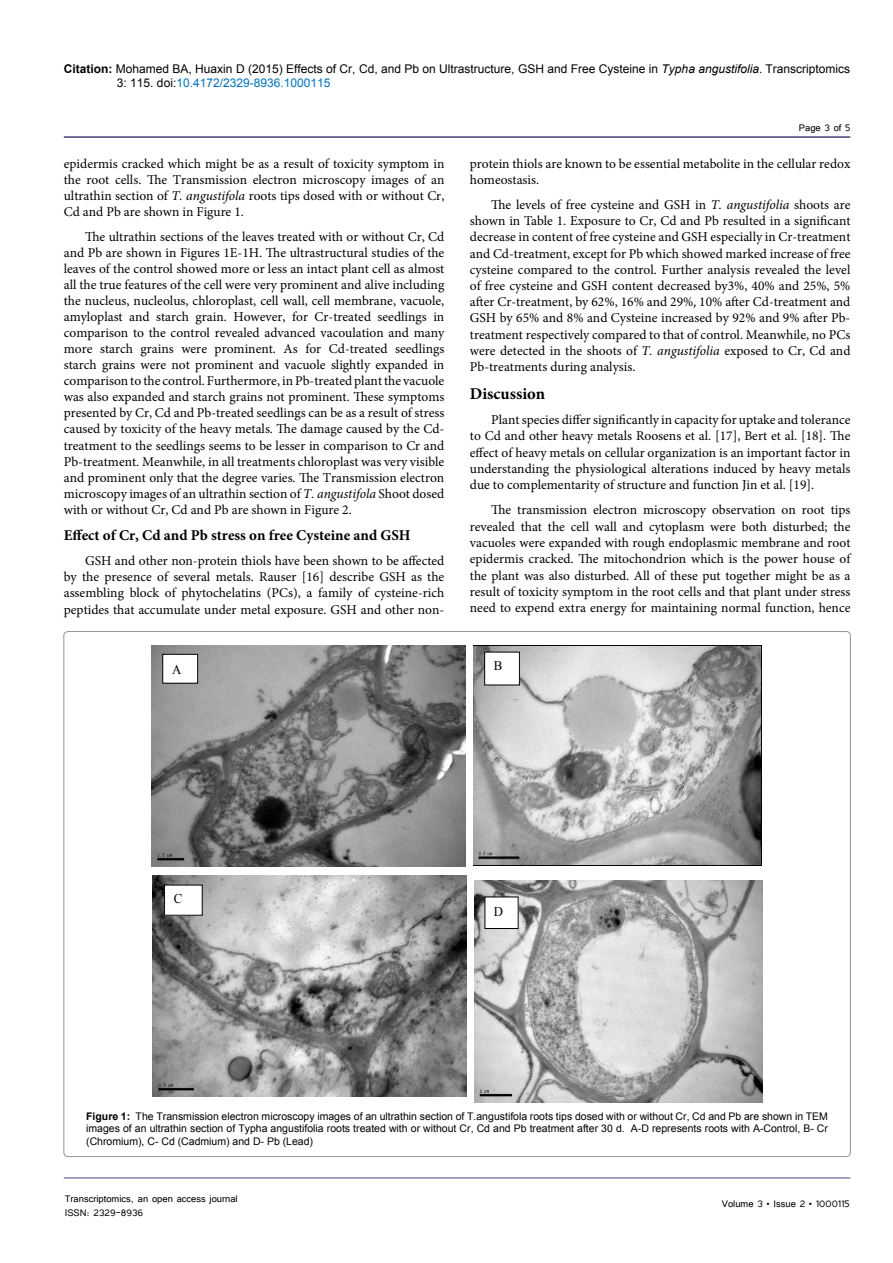
<style>
.page{position:relative;width:893px;height:1263px;background:#fff}
.page>*{position:absolute;margin:0;border:0;box-sizing:border-box;transform-origin:0 0}
.t1{font:700 16.5px "Minion Pro";color:#000}
.t2{font:700 15px "Minion Pro";color:#000}
.t3{font:13.5px/16px "Minion Pro";color:#000;text-align:justify}
.t4{font:13.35px "Times New Roman";color:#000;scale:.96 1}
.t5{font:12px/14.4px "Arial";color:#000}
.t6{font:12px/14.4px "Tunga";color:#000}
.t7{font:10.5px/12.6px "Arial";color:#000;text-align:justify}
.s1{font-weight:700}
.s2{font-style:italic}
.s3{color:#0072bc}
.s4{font-family:"Cambria Math"}
</style>
<div class="page">
<hr style="left:64px;top:1178px;width:786px;height:1px;background:#474175">
<hr style="left:64px;top:136px;width:786px;height:2px;background:#474175">
<img style="left:473px;top:645px;width:288px;height:221px">
<div style="left:485px;top:652px;width:34px;height:33px;background:#fff"></div>
<div style="left:484px;top:652px;width:36px;height:33px;border:1px solid #000"></div>
<img style="left:152px;top:645px;width:313px;height:221px">
<div style="left:163px;top:654px;width:35px;height:29px;background:#fff"></div>
<div style="left:162px;top:654px;width:36px;height:30px;border:1px solid #000"></div>
<img style="left:474px;top:881px;width:289px;height:221px">
<div style="left:485px;top:897px;width:33px;height:31px;background:#fff"></div>
<div style="left:484px;top:896px;width:35px;height:33px;border:1px solid #000"></div>
<img style="left:152px;top:875px;width:314px;height:222px">
<div style="left:165px;top:885px;width:37px;height:30px;background:#fff"></div>
<div style="left:164px;top:884px;width:39px;height:32px;border:1px solid #000"></div>
<p class="t5" style="left:117px;top:61px;width:735px;text-indent:-53px"><span class="s1">Citation:</span> Mohamed BA, Huaxin D (2015) Effects of Cr, Cd, and Pb on Ultrastructure, GSH and Free Cysteine in <span class="s2">Typha angustifolia</span>. Transcriptomics<br>3: 115. doi:<span class="s3">10.4172/2329-8936.1000115</span></p>
<p class="t6" style="left:799px;top:119px;width:53px">Page 3 of 5</p>
<p class="t3" style="left:64px;top:156px;width:382px">epidermis cracked which might be as a result of toxicity symptom in the root cells. The Transmission electron microscopy images of an ultrathin section of <span class="s2">T. angustifola</span> roots tips dosed with or without Cr, Cd and Pb are shown in Figure 1.</p>
<p class="t3" style="left:64px;top:229px;width:382px;text-indent:21px">The ultrathin sections of the leaves treated with or without Cr, Cd and Pb are shown in Figures 1E-1H. The ultrastructural studies of the leaves of the control showed more or less an intact plant cell as almost all the true features of the cell were very prominent and alive including the nucleus, nucleolus, chloroplast, cell wall, cell membrane, vacuole, amyloplast and starch grain. However, for Cr-treated seedlings in comparison to the control revealed advanced vacoulation and many more starch grains were prominent. As for Cd-treated seedlings starch grains were not prominent and vacuole slightly expanded in comparison to the control. Furthermore, in Pb-treated plant the vacuole was also expanded and starch grains not prominent. These symptoms presented by Cr, Cd and Pb-treated seedlings can be as a result of stress caused by toxicity of the heavy metals. The damage caused by the Cd&shy;treatment to the seedlings seems to be lesser in comparison to Cr and Pb-treatment. Meanwhile, in all treatments chloroplast was very visible and prominent only that the degree varies. The Transmission electron microscopy images of an ultrathin section of <span class="s2">T. angustifola</span> Shoot dosed with or without Cr, Cd and Pb are shown in Figure 2.</p>
<p class="t2" style="left:64px;top:525px;width:348px">Effect of Cr, Cd and Pb stress on free Cysteine and GSH</p>
<p class="t3" style="left:64px;top:553px;width:382px;text-indent:21px">GSH and other non-protein thiols have been shown to be affected by the presence of several metals. Rauser [16] describe GSH as the assembling block of phytochelatins (PCs), a family of cysteine-rich peptides that accumulate under metal exposure. GSH and other non-</p>
<p class="t3" style="left:470px;top:156px;width:382px">protein thiols are known to be essential metabolite in the cellular redox homeostasis.</p>
<p class="t3" style="left:470px;top:197px;width:382px;text-indent:21px">The levels of free cysteine and GSH in <span class="s2">T. angustifolia</span> shoots are shown in Table 1. Exposure to Cr, Cd and Pb resulted in a significant decrease in content of free cysteine and GSH especially in Cr-treatment and Cd-treatment, except for Pb which showed marked increase of free cysteine compared to the control. Further analysis revealed the level of free cysteine and GSH content decreased by3%, 40% and 25%, 5% after Cr-treatment, by 62%, 16% and 29%<span class="s4">,</span> 10% after Cd-treatment and GSH by 65% and 8% and Cysteine increased by 92% and 9% after Pb&shy;treatment respectively compared to that of control. Meanwhile, no PCs were detected in the shoots of <span class="s2">T. angustifolia</span> exposed to Cr, Cd and Pb-treatments during analysis.</p>
<p class="t1" style="left:470px;top:382px;width:77px">Discussion</p>
<p class="t3" style="left:470px;top:412px;width:382px;text-indent:21px">Plant species differ significantly in capacity for uptake and tolerance to Cd and other heavy metals Roosens et al. [17], Bert et al. [18]. The effect of heavy metals on cellular organization is an important factor in understanding the physiological alterations induced by heavy metals due to complementarity of structure and function Jin et al. [19].</p>
<p class="t3" style="left:470px;top:502px;width:382px;text-indent:21px">The transmission electron microscopy observation on root tips revealed that the cell wall and cytoplasm were both disturbed; the vacuoles were expanded with rough endoplasmic membrane and root epidermis cracked. The mitochondrion which is the power house of the plant was also disturbed. All of these put together might be as a result of toxicity symptom in the root cells and that plant under stress need to expend extra energy for maintaining normal function, hence</p>
<p class="t4" style="left:172px;top:660px;width:11px">A</p>
<p class="t4" style="left:494px;top:657px;width:10px">B</p>
<p class="t4" style="left:174px;top:889px;width:10px">C</p>
<p class="t4" style="left:494px;top:903px;width:11px">D</p>
<p class="t7" style="left:86px;top:1110px;width:743px"><span class="s1">Figure 1:</span> The Transmission electron microscopy images of an ultrathin section of T.angustifola roots tips dosed with or without Cr, Cd and Pb are shown in TEM images of an ultrathin section of Typha angustifolia roots treated with or without Cr, Cd and Pb treatment after 30 d. A-D represents roots with A-Control, B- Cr (Chromium), C- Cd (Cadmium) and D- Pb (Lead)</p>
<p class="t6" style="left:65px;top:1190px;width:175px">Transcriptomics, an open access journal<br>ISSN: 2329-8936</p>
<p class="t6" style="left:722px;top:1196px;width:130px">Volume 3 • Issue 2 • 1000115</p>
</div>
